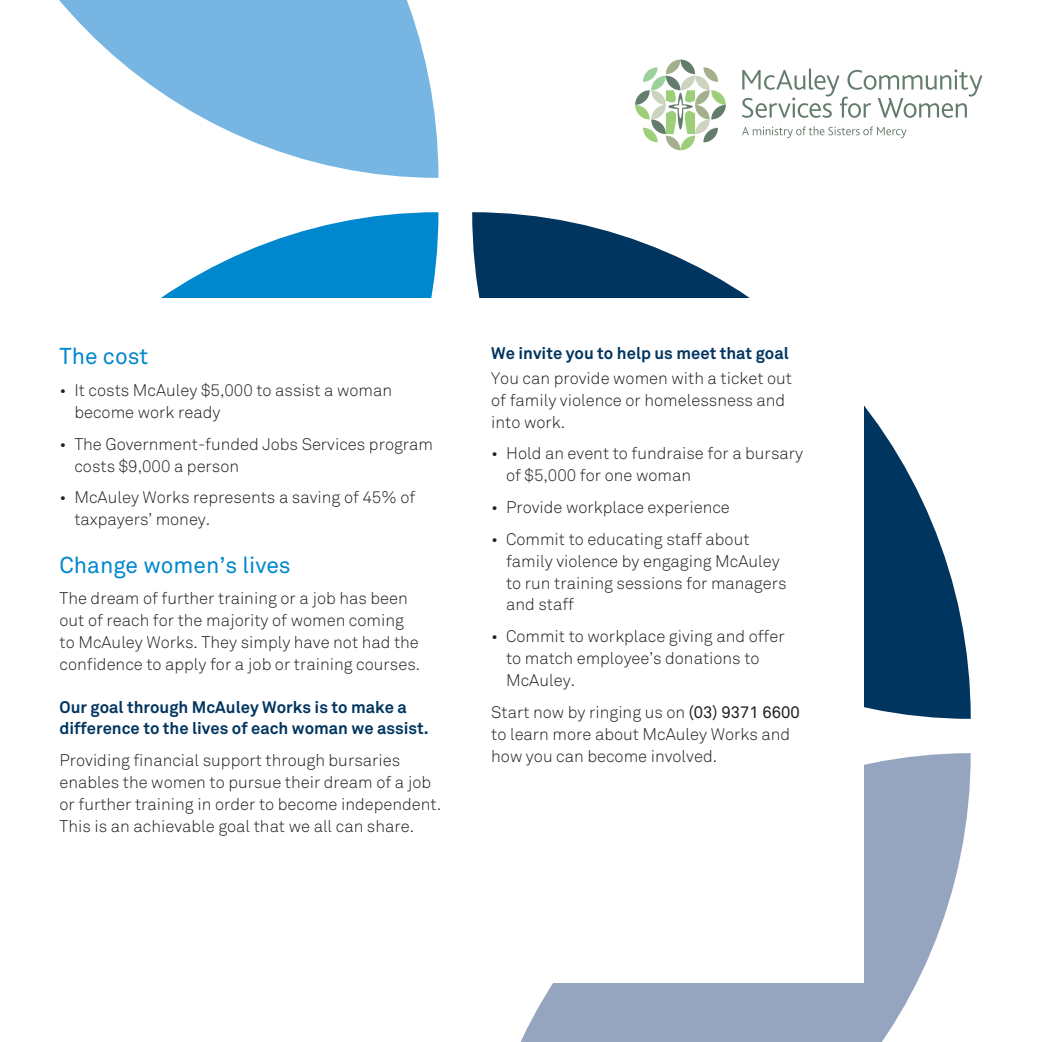
<style>
.page{position:relative;width:1042px;height:1042px;background:#fff}
.page>*{position:absolute;margin:0;border:0;box-sizing:border-box;transform-origin:0 0}
.t1{font:22.75px "Akkurat";color:#0088ce}
.Body_Text{font:300 16.62px/21.9px "Akkurat";color:#231f20}
.t2{font:700 16.62px/21px "Akkurat";color:#003560}
.s1{font-weight:400}
</style>
<div class="page">
<svg style="left:59px;top:0;width:379px;height:178px;fill:#77b5e3"></svg>
<svg style="left:520px;top:753px;width:450px;height:289px;fill:#96a5bf"></svg>
<svg style="left:161px;top:212px;width:277px;height:86px;fill:#0088ce"></svg>
<svg style="left:472px;top:212px;width:498px;height:507px"></svg>
<div style="left:0;top:298px;width:863px;height:684px;background:#fff"></div>
<svg style="left:635px;top:60px;width:91px;height:90px"></svg>
<svg style="left:742px;top:69px;width:240px;height:49px"></svg>
<svg style="left:742px;top:126px;width:164px;height:12px"></svg>
<h2 class="t1" style="left:60px;top:343px;width:90px">The cost</h2>
<p class="Body_Text" style="left:74px;top:380px;width:319px;text-indent:-15px">• It costs McAuley $5,000 to assist a woman become work ready</p>
<p class="Body_Text" style="left:74px;top:433px;width:360px;text-indent:-15px">• The Government-funded Jobs Services program costs $9,000 a person</p>
<p class="Body_Text" style="left:74px;top:487px;width:342px;text-indent:-15px">• McAuley Works represents a saving of 45% of taxpayers’ money.</p>
<h2 class="t1" style="left:60px;top:551px;width:233px">Change women’s lives</h2>
<p class="Body_Text" style="left:60px;top:588px;width:362px">The dream of further training or a job has been out of reach for the majority of women coming to McAuley Works. They simply have not had the confidence to apply for a job or training courses.</p>
<h3 class="t2" style="left:60px;top:697px;width:371px">Our goal through McAuley Works is to make a difference to the lives of each woman we assist.</h3>
<p class="Body_Text" style="left:60px;top:749px;width:383px">Providing financial support through bursaries enables the women to pursue their dream of a job or further training in order to become independent.<br>This is an achievable goal that we all can share.</p>
<h3 class="t2" style="left:491px;top:343px;width:299px">We invite you to help us meet that goal</h3>
<p class="Body_Text" style="left:491px;top:367px;width:302px">You can provide women with a ticket out of family violence or homelessness and into work.</p>
<p class="Body_Text" style="left:506px;top:443px;width:298px;text-indent:-15px">• Hold an event to fundraise for a bursary of $5,000 for one woman</p>
<p class="Body_Text" style="left:491px;top:496px;width:240px">• Provide workplace experience</p>
<p class="Body_Text" style="left:506px;top:528px;width:282px;text-indent:-15px">• Commit to educating staff about family violence by engaging McAuley to run training sessions for managers and staff</p>
<p class="Body_Text" style="left:506px;top:626px;width:280px;text-indent:-15px">• Commit to workplace giving and offer to match employee’s donations to<br>McAuley.</p>
<p class="Body_Text" style="left:491px;top:701px;width:310px">Start now by ringing us on <span class="s1">(03) 9371 6600 </span>to learn more about McAuley Works and how you can become involved.</p>
</div>
